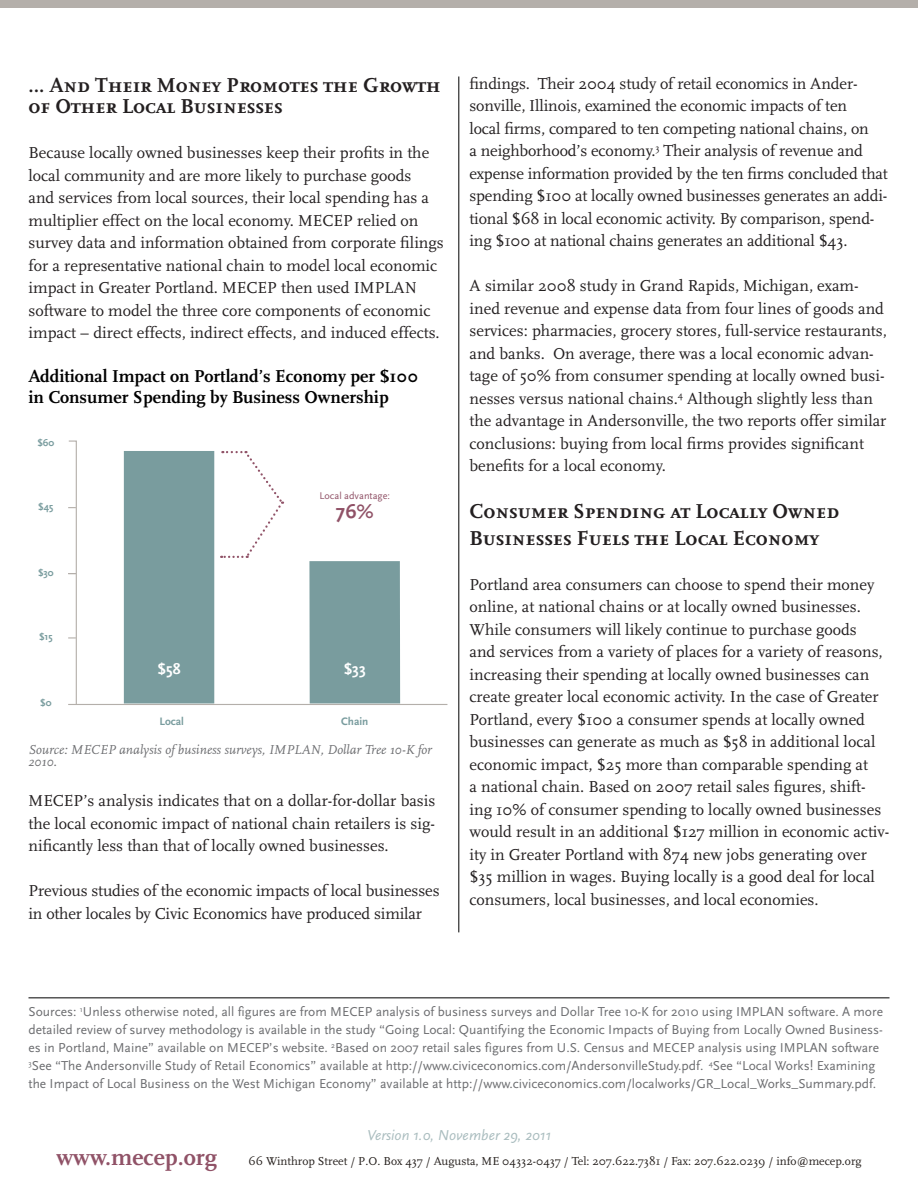
<style>
.page{position:relative;width:918px;height:1188px;background:#fff}
.page>*{position:absolute;margin:0;border:0;box-sizing:border-box;transform-origin:0 0}
.t1{font:700 24px "Scala";color:#905267}
.t2{font:700 21px/21px "Scala Caps";color:#231f20}
.t3{font:700 20.4px "Scala Sans";color:#905267}
.t4{font:700 18px/21px "Scala";color:#000}
.t5{font:16.5px/22.5px "Scala";color:#231f20}
.t6{font:700 15.75px "Scala Sans";color:#fff}
.t7{font:italic 15px "Scala Sans";color:#aabdbf}
.t8{font:13.5px/18px "Scala Sans";color:#6c6d70}
.t9{font:italic 13.5px/12px "Scala";color:#6c6d70}
.t10{font:12px "Scala";color:#251f1c}
.t11{font:700 11.25px "Scala Sans";color:#799c9e}
.t12{font:10.2px "Scala Sans";color:#905267}
.t13{font:700 10.2px "Scala Sans";color:#799c9e}
</style>
<div class="page">
<div style="left:0;top:0;width:918px;height:8px;background:#b4afaa"></div>
<div style="left:124px;top:451px;width:90px;height:252px;background:#799c9e"></div>
<div style="left:309px;top:561px;width:91px;height:142px;background:#799c9e"></div>
<hr style="left:68px;top:704px;width:379px;height:1px;background:#b4afaa">
<svg style="left:68px;top:440px;width:9px;height:265px"></svg>
<svg style="left:221px;top:451px;width:63px;height:107px"></svg>
<hr style="left:459px;top:76px;width:1px;height:856px;background:#000">
<hr style="left:28px;top:998px;width:862px;height:1px;background:#000">
<p class="t2" style="left:28px;top:75px;width:414px">… And Their Money Promotes the Growth of Other Local Businesses</p>
<p class="t5" style="left:28px;top:142px;width:417px">Because locally owned businesses keep their profits in the local community and are more likely to purchase goods<br>and services from local sources, their local spending has a multiplier effect on the local economy. MECEP relied on survey data and information obtained from corporate filings for a representative national chain to model local economic impact in Greater Portland. MECEP then used IMPLAN software to model the three core components of economic impact – direct effects, indirect effects, and induced effects.</p>
<p class="t4" style="left:28px;top:365px;width:391px">Additional Impact on Portland’s Economy per $100 in Consumer Spending by Business Ownership</p>
<p class="t13" style="left:37px;top:438px;width:18px">$60</p>
<p class="t13" style="left:38px;top:502px;width:17px">$45</p>
<p class="t13" style="left:38px;top:567px;width:17px">$30</p>
<p class="t13" style="left:39px;top:631px;width:15px">$15</p>
<p class="t13" style="left:40px;top:697px;width:13px">$0</p>
<p class="t12" style="left:320px;top:490px;width:72px">Local advantage:</p>
<p class="t3" style="left:336px;top:500px;width:39px">76%</p>
<p class="t6" style="left:158px;top:660px;width:25px">$58</p>
<p class="t11" style="left:160px;top:716px;width:26px">Local</p>
<p class="t11" style="left:341px;top:716px;width:29px">Chain</p>
<p class="t6" style="left:344px;top:660px;width:24px">$33</p>
<p class="t9" style="left:28px;top:744px;width:405px">Source: MECEP analysis of business surveys, IMPLAN, Dollar Tree 10-K for<br>2010.</p>
<p class="t5" style="left:28px;top:790px;width:408px;text-align:justify">MECEP’s analysis indicates that on a dollar-for-dollar basis the local economic impact of national chain retailers is sig&shy;nificantly less than that of locally owned businesses.</p>
<p class="t5" style="left:28px;top:880px;width:413px">Previous studies of the economic impacts of local businesses in other locales by Civic Economics have produced similar</p>
<p class="t5" style="left:469px;top:72px;width:420px">findings. Their 2004 study of retail economics in Ander&shy;sonville, Illinois, examined the economic impacts of ten<br>local firms, compared to ten competing national chains, on<br>a neighborhood’s economy.<sup>3</sup> Their analysis of revenue and expense information provided by the ten firms concluded that spending $100 at locally owned businesses generates an addi&shy;tional $68 in local economic activity. By comparison, spend&shy;ing $100 at national chains generates an additional $43.</p>
<p class="t5" style="left:469px;top:275px;width:419px">A similar 2008 study in Grand Rapids, Michigan, exam&shy;ined revenue and expense data from four lines of goods and services: pharmacies, grocery stores, full-service restaurants, and banks. On average, there was a local economic advan&shy;tage of 50% from consumer spending at locally owned busi&shy;nesses versus national chains.<sup>4</sup> Although slightly less than the advantage in Andersonville, the two reports offer similar conclusions: buying from local firms provides significant benefits for a local economy.</p>
<p class="t2" style="left:470px;top:498px;width:371px;line-height:27px">Consumer Spending at Locally Owned<br>Businesses Fuels the Local Economy</p>
<p class="t5" style="left:470px;top:573px;width:421px">Portland area consumers can choose to spend their money online, at national chains or at locally owned businesses.<br>While consumers will likely continue to purchase goods<br>and services from a variety of places for a variety of reasons, increasing their spending at locally owned businesses can create greater local economic activity. In the case of Greater Portland, every $100 a consumer spends at locally owned businesses can generate as much as $58 in additional local economic impact, $25 more than comparable spending at<br>a national chain. Based on 2007 retail sales figures, shift&shy;ing 10% of consumer spending to locally owned businesses would result in an additional $127 million in economic activ&shy;ity in Greater Portland with 874 new jobs generating over $35 million in wages. Buying locally is a good deal for local consumers, local businesses, and local economies.</p>
<p class="t8" style="left:28px;top:1003px;width:856px">Sources: <sup>1</sup>Unless otherwise noted, all figures are from MECEP analysis of business surveys and Dollar Tree 10-K for 2010 using IMPLAN software. A more detailed review of survey methodology is available in the study “Going Local: Quantifying the Economic Impacts of Buying from Locally Owned Business&shy;es in Portland, Maine” available on MECEP’s website. <sup>2</sup>Based on 2007 retail sales figures from U.S. Census and MECEP analysis using IMPLAN software <sup>3</sup>See “The Andersonville Study of Retail Economics” available at http://www.civiceconomics.com/AndersonvilleStudy.pdf. <sup>4</sup>See “Local Works! Examining the Impact of Local Business on the West Michigan Economy” available at http://www.civiceconomics.com/localworks/GR_Local_Works_Summary.pdf.</p>
<p class="t7" style="left:367px;top:1126px;width:185px">Version 1.0, November 29, 2011</p>
<h1 class="t1" style="left:56px;top:1143px;width:162px">www.mecep.org</h1>
<p class="t10" style="left:249px;top:1154px;width:614px">66 Winthrop Street / P.O. Box 437 / Augusta, ME 04332-0437 / Tel: 207.622.7381 / Fax: 207.622.0239 / info@mecep.org</p>
</div>
